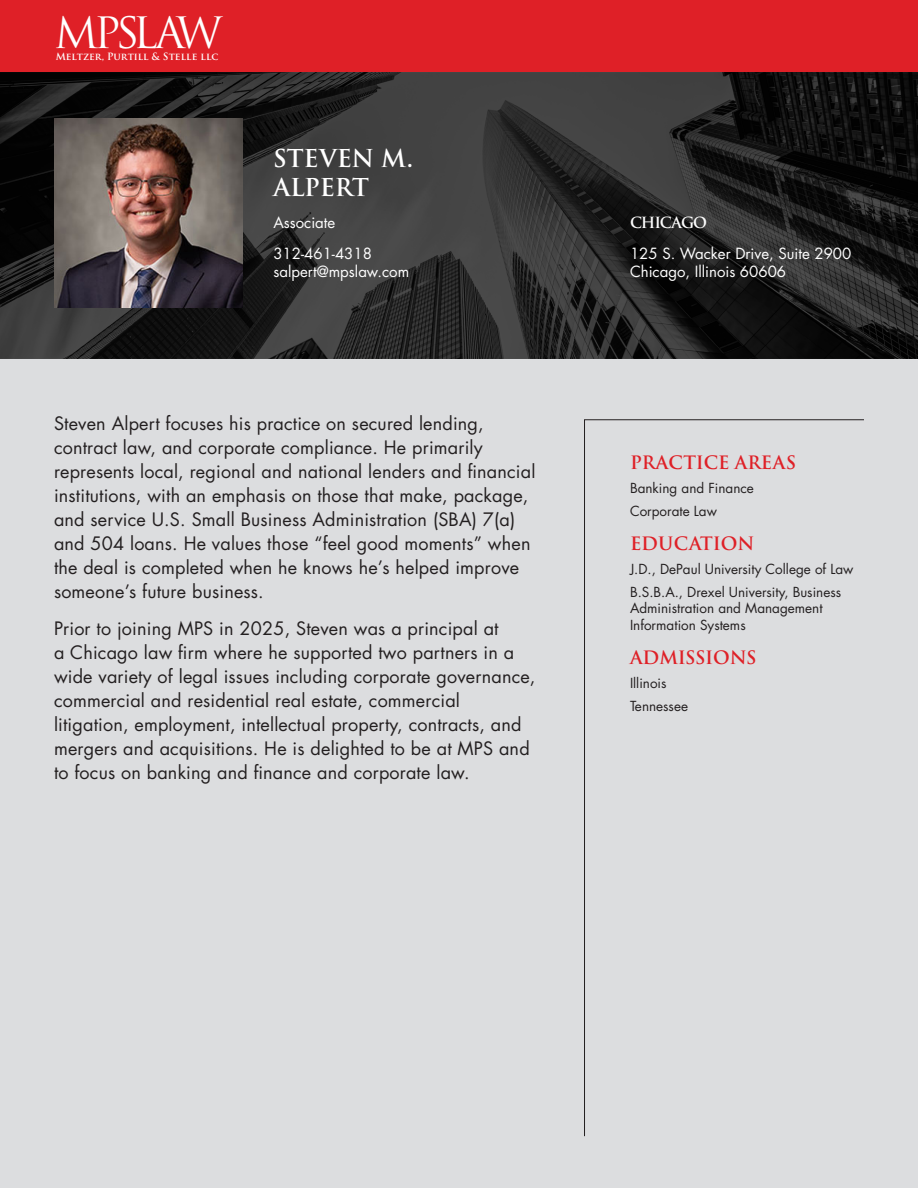
<style>
.page{position:relative;width:918px;height:1188px;background:#fff}
.page>*{position:absolute;margin:0;border:0;box-sizing:border-box;transform-origin:0 0}
.t1{font:42.15px "Trajan Pro";letter-spacing:-.115em;color:#fff}
.Attorney_Name{font:600 24px/28.8px "Trajan Pro 3";color:#fff}
.Bio{font:18px/24px "Futura LT";letter-spacing:.01em;color:#231f20}
.Right_Rail_Headers{font:600 18px "Trajan Pro 3";color:#df2027}
.Title_Contact_info{font:15px/18px "Futura LT";color:#fff}
.City_Name{font:600 15px "Trajan Pro 3";letter-spacing:-.07em;color:#fff}
.Right_Rail_Sub-Copy{font:13.5px/16.5px "Futura LT";color:#231f20}
.t2{font:700 9.75px "Trajan Pro";color:#fff}
</style>
<div class="page">
<div style="left:0;top:359px;width:918px;height:829px;background:#dcdddf"></div>
<div style="left:0;top:0;width:918px;height:72px;background:#df2027"></div>
<img style="left:0;top:72px;width:918px;height:287px">
<svg style="left:584px;top:419px;width:280px;height:718px"></svg>
<img style="left:54px;top:119px;width:189px;height:189px">
<h1 class="t1" style="left:54px;top:6px;width:132px">MPSLA</h1>
<p class="t2" style="left:56px;top:51px;width:164px">Meltzer, Purtill &amp; Stelle llc</p>
<h1 class="t1" style="left:176px;top:6px;width:48px">W</h1>
<p class="Attorney_Name" style="left:273px;top:145px;width:141px">STEVEN M.<br>ALPERT</p>
<p class="Title_Contact_info" style="left:273px;top:213px;width:63px">Associate</p>
<p class="Title_Contact_info" style="left:273px;top:245px;width:137px">312-461-4318 salpert@mpslaw.com</p>
<p class="Bio" style="left:54px;top:411px;width:483px">Steven Alpert focuses his practice on secured lending, contract law, and corporate compliance. He primarily represents local, regional and national lenders and financial institutions, with an emphasis on those that make, package, and service U.S. Small Business Administration (SBA) 7(a) and 504 loans. He values those “feel good moments” when the deal is completed when he knows he’s helped improve someone’s future business.</p>
<p class="Bio" style="left:54px;top:617px;width:483px">Prior to joining MPS in 2025, Steven was a principal at<br>a Chicago law firm where he supported two partners in a wide variety of legal issues including corporate governance, commercial and residential real estate, commercial litigation, employment, intellectual property, contracts, and mergers and acquisitions. He is delighted to be at MPS and to focus on banking and finance and corporate law.</p>
<p class="City_Name" style="left:630px;top:211px;width:79px">CHICAGO</p>
<p class="Title_Contact_info" style="left:630px;top:245px;width:223px">125 S. Wacker Drive, Suite 2900<br>Chicago, Illinois 60606</p>
<p class="Right_Rail_Headers" style="left:630px;top:450px;width:167px">PRACTICE AREAS</p>
<p class="Right_Rail_Sub-Copy" style="left:630px;top:479px;width:125px">Banking and Finance</p>
<p class="Right_Rail_Sub-Copy" style="left:630px;top:503px;width:88px">Corporate Law</p>
<p class="Right_Rail_Headers" style="left:630px;top:531px;width:126px">EDUCATION</p>
<p class="Right_Rail_Sub-Copy" style="left:630px;top:560px;width:225px">J.D., DePaul University College of Law</p>
<p class="Right_Rail_Sub-Copy" style="left:630px;top:584px;width:213px">B.S.B.A., Drexel University, Business<br>Administration and Management<br>Information Systems</p>
<p class="Right_Rail_Headers" style="left:630px;top:645px;width:128px">ADMISSIONS</p>
<p class="Right_Rail_Sub-Copy" style="left:630px;top:674px;width:38px">Illinois</p>
<p class="Right_Rail_Sub-Copy" style="left:630px;top:698px;width:60px">Tennessee</p>
</div>
